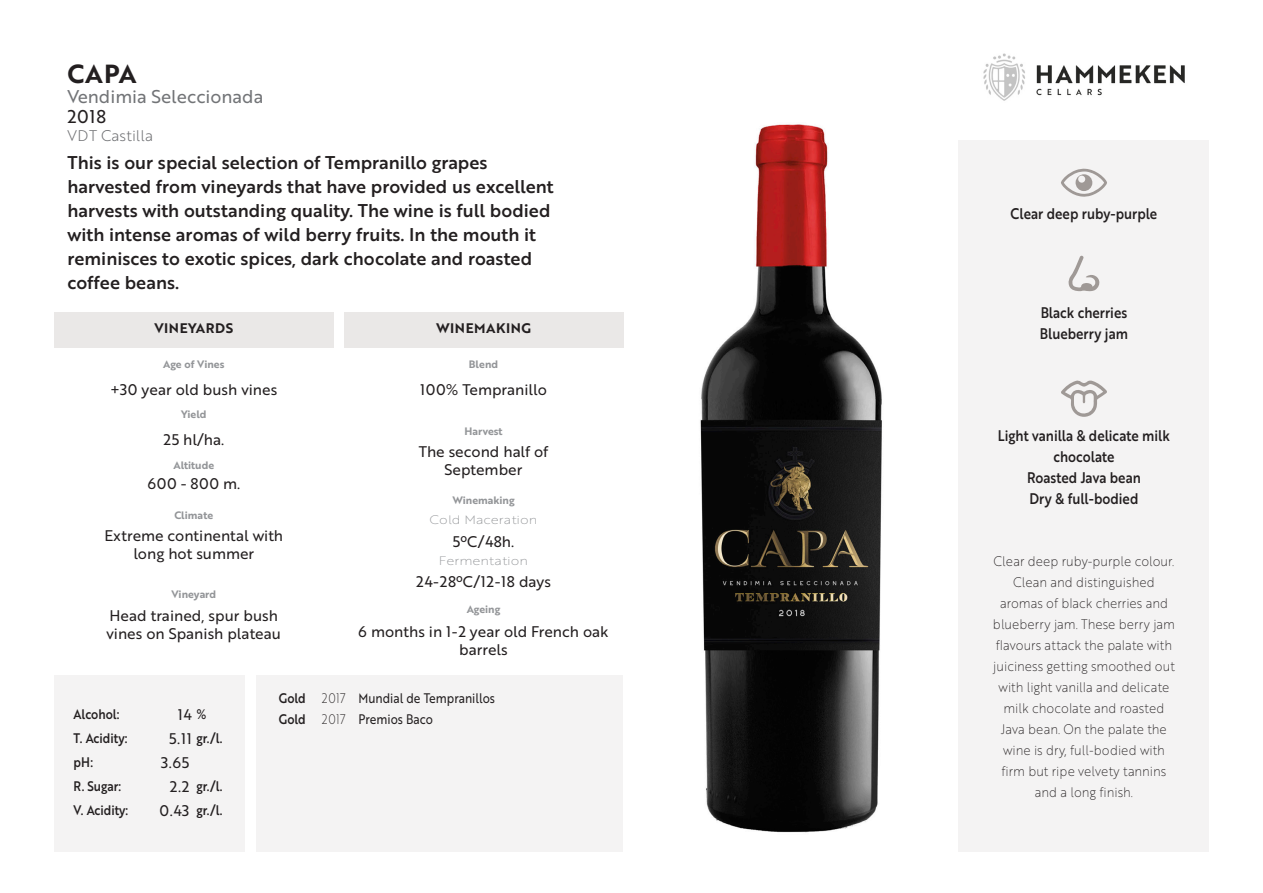
<style>
.page{position:relative;width:1263px;height:893px;background:#fff}
.page>*{position:absolute;margin:0;border:0;box-sizing:border-box;transform-origin:0 0}
.BRAND{font:25.5px "Brother 1816 Bold";color:#231f20}
.CREATIVE{font:18px/24px "Brother 1816 Medium";color:#231f20}
.WINE{font:18px "Brother 1816 Regular";color:#727477}
.VINTAGE{font:18px "Brother 1816 Regular";color:#231f20}
.DATA{font:15px/18px "Brother 1816 Regular";color:#231f20;text-align:center}
.TASTING_TIPS{font:15px/21px "Brother 1816 Medium";color:#231f20;text-align:center;scale:.88 1}
.Analytical_data{font:15px "Brother 1816 Regular";letter-spacing:.04em;color:#231f20}
.DO{font:15px "Brother 1816 Light";letter-spacing:.005em;color:#6c6d70}
.TASTING_NOTES{font:13.5px/21px "Brother 1816 Thin";color:#231f20;text-align:center;scale:.92 1}
.AWARD{font:13.5px "Brother 1816 Medium";color:#231f20;scale:.88 1}
.COMPETITION{font:13.5px "Brother 1816 Regular";color:#231f20;scale:.87 1}
.t1{font:13.5px "Brother 1816 Bold";letter-spacing:.04em;color:#231f20}
.Vintage_AWARD{font:13.5px "Brother 1816 Thin";letter-spacing:.04em;color:#231f20;scale:.87 1}
.t2{font:12px "Brother 1816 Thin";color:#939598;scale:1.15 1}
.t3{font:10.5px "Brother 1816 Bold";color:#939598}
</style>
<div class="page">
<div style="left:958px;top:140px;width:251px;height:711px;background:#f4f3f3"></div>
<div style="left:257px;top:675px;width:366px;height:176px;background:#f4f3f3"></div>
<div style="left:54px;top:675px;width:190px;height:176px;background:#f4f3f3"></div>
<div style="left:344px;top:312px;width:279px;height:36px;background:#eae8e7"></div>
<div style="left:54px;top:312px;width:280px;height:36px;background:#eae8e7"></div>
<svg style="left:1061px;top:380px;width:46px;height:37px"></svg>
<svg style="left:1068px;top:256px;width:32px;height:35px"></svg>
<svg style="left:1061px;top:169px;width:46px;height:28px"></svg>
<img style="left:983px;top:53px;width:202px;height:48px">
<img style="left:700px;top:124px;width:182px;height:709px">
<p class="BRAND" style="left:67px;top:54px;width:71px">CAPA</p>
<p class="WINE" style="left:67px;top:83px;width:197px">Vendimia Seleccionada</p>
<p class="VINTAGE" style="left:67px;top:103px;width:40px">2018</p>
<p class="DO" style="left:67px;top:125px;width:87px">VDT Castilla</p>
<p class="CREATIVE" style="left:67px;top:150px;width:488px">This is our special selection of Tempranillo grapes harvested from vineyards that have provided us excellent harvests with outstanding quality. The wine is full bodied with intense aromas of wild berry fruits. In the mouth it reminisces to exotic spices, dark chocolate and roasted coffee beans.</p>
<p class="t1" style="left:154px;top:318px;width:80px">VINEYARDS</p>
<p class="t1" style="left:436px;top:318px;width:97px">WINEMAKING</p>
<p class="t3" style="left:163px;top:356px;width:63px">Age of Vines</p>
<p class="t3" style="left:469px;top:356px;width:31px">Blend</p>
<p class="DATA" style="left:110px;top:379px;width:168px">+30 year old bush vines</p>
<p class="DATA" style="left:420px;top:379px;width:128px">100% Tempranillo</p>
<p class="DATA" style="left:163px;top:430px;width:62px">25 hl/ha.</p>
<p class="DATA" style="left:419px;top:442px;width:131px">The second half of<br>September</p>
<p class="t3" style="left:181px;top:406px;width:27px">Yield</p>
<p class="t3" style="left:464px;top:423px;width:40px">Harvest</p>
<p class="t3" style="left:173px;top:457px;width:42px">Altitude</p>
<p class="DATA" style="left:147px;top:474px;width:94px">600 - 800 m.</p>
<p class="t3" style="left:174px;top:507px;width:40px">Climate</p>
<p class="DATA" style="left:104px;top:526px;width:180px">Extreme continental with long hot summer</p>
<p class="t3" style="left:171px;top:586px;width:46px">Vineyard</p>
<p class="DATA" style="left:106px;top:606px;width:176px;text-align:left">Head trained, spur bush vines on Spanish plateau</p>
<p class="Analytical_data" style="left:178px;top:703px;width:16px">14</p>
<p class="Analytical_data" style="left:169px;top:727px;width:24px">5.11</p>
<p class="AWARD" style="left:74px;top:704px;width:53px">Alcohol:</p>
<p class="AWARD" style="left:197px;top:704px;width:13px">%</p>
<p class="AWARD" style="left:74px;top:728px;width:63px">T. Acidity:</p>
<p class="AWARD" style="left:197px;top:728px;width:31px">gr./l.</p>
<p class="Analytical_data" style="left:161px;top:751px;width:30px">3.65</p>
<p class="Analytical_data" style="left:170px;top:775px;width:21px">2.2</p>
<p class="AWARD" style="left:74px;top:752px;width:24px">pH:</p>
<p class="AWARD" style="left:74px;top:776px;width:56px">R. Sugar:</p>
<p class="AWARD" style="left:197px;top:776px;width:31px">gr./l.</p>
<p class="AWARD" style="left:74px;top:800px;width:64px">V. Acidity:</p>
<p class="AWARD" style="left:197px;top:800px;width:31px">gr./l.</p>
<p class="Analytical_data" style="left:160px;top:799px;width:31px">0.43</p>
<p class="AWARD" style="left:279px;top:687px;width:32px">Gold</p>
<p class="AWARD" style="left:279px;top:708px;width:32px">Gold</p>
<p class="t3" style="left:452px;top:492px;width:64px">Winemaking</p>
<p class="t2" style="left:430px;top:510px;width:95px">Cold Maceration</p>
<p class="t2" style="left:439px;top:552px;width:79px">Fermentation</p>
<p class="DATA" style="left:453px;top:532px;width:63px">5ºC/48h.</p>
<p class="DATA" style="left:416px;top:572px;width:136px">24-28ºC/12-18 days</p>
<p class="DATA" style="left:358px;top:622px;width:252px">6 months in 1-2 year old French oak barrels</p>
<p class="t3" style="left:467px;top:601px;width:35px">Ageing</p>
<p class="Vintage_AWARD" style="left:322px;top:688px;width:29px">2017</p>
<p class="Vintage_AWARD" style="left:322px;top:709px;width:29px">2017</p>
<p class="COMPETITION" style="left:358px;top:688px;width:158px">Mundial de Tempranillos</p>
<p class="COMPETITION" style="left:358px;top:709px;width:87px">Premios Baco</p>
<p class="TASTING_TIPS" style="left:1011px;top:203px;width:168px">Clear deep ruby-purple</p>
<p class="TASTING_TIPS" style="left:1041px;top:302px;width:100px">Black cherries</p>
<p class="TASTING_TIPS" style="left:1040px;top:323px;width:102px">Blueberry jam</p>
<p class="TASTING_TIPS" style="left:998px;top:424px;width:197px">Light vanilla &amp; delicate milk chocolate</p>
<p class="TASTING_TIPS" style="left:1027px;top:466px;width:131px">Roasted Java bean</p>
<p class="TASTING_TIPS" style="left:1029px;top:487px;width:125px">Dry &amp; full-bodied</p>
<p class="TASTING_NOTES" style="left:993px;top:550px;width:199px">Clear deep ruby-purple colour.<br>Clean and distinguished aromas of black cherries and blueberry jam. These berry jam flavours attack the palate with juiciness getting smoothed out with light vanilla and delicate milk chocolate and roasted<br>Java bean. On the palate the wine is dry, full-bodied with firm but ripe velvety tannins and a long finish.</p>
</div>
